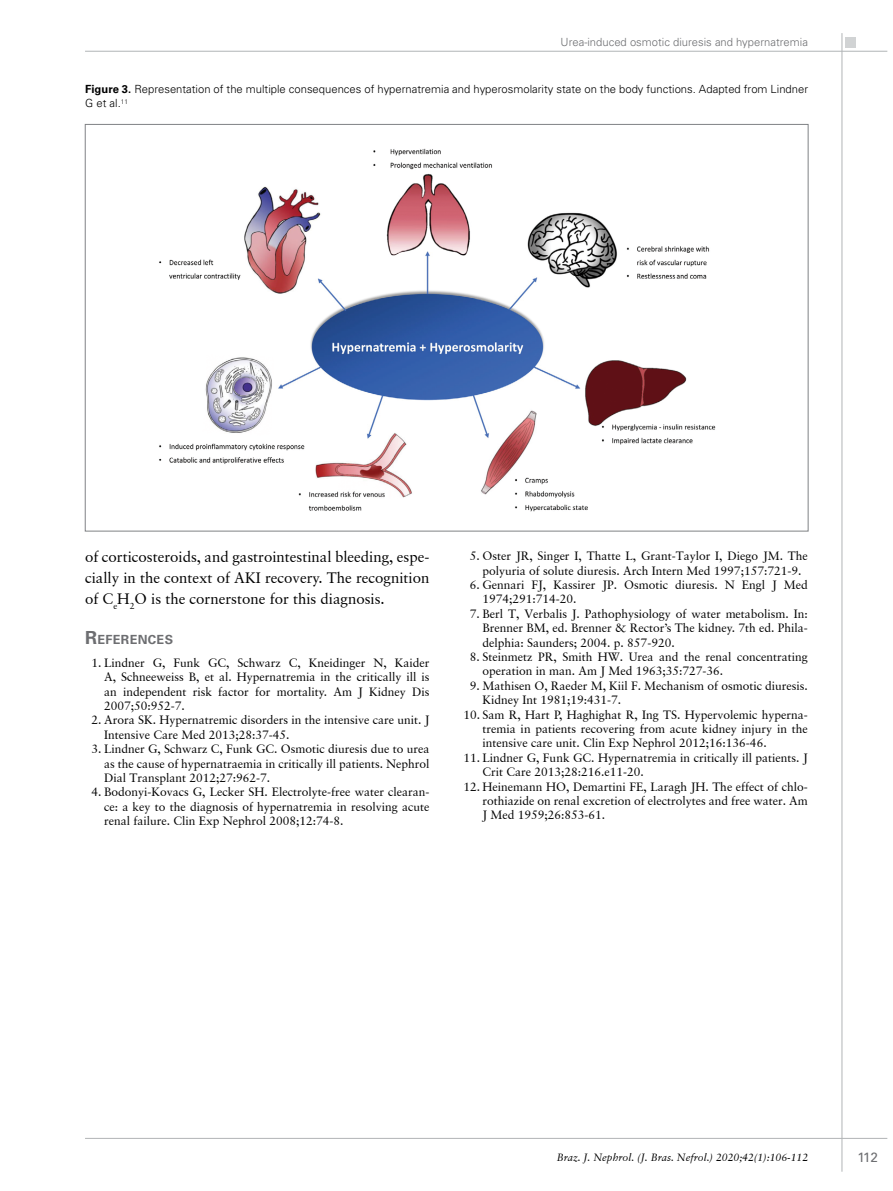
<style>
.page{position:relative;width:893px;height:1191px;background:#fff}
.page>*{position:absolute;margin:0;border:0;box-sizing:border-box;transform-origin:0 0}
.t1{font:15px/20.7px "Garamond Retrospective S Si";color:#000;text-align:justify}
.t2{font:13.5px "Univers LT Std";color:#6d6e71}
.t3{font:700 12.6px "Univers LT Std";letter-spacing:.03em;color:#6d6e71}
.t4{font:12px/14.4px "Garamond Retrospective S Si";color:#000;text-align:justify}
.t5{font:300 11.25px/14.2px "Univers LT Std";color:#000}
.t6{font:300 11.25px "Univers LT Std";color:#6d6e71}
.t7{font:italic 10.5px "Garamond Retrospective S Si";color:#000}
.s1{font-weight:700}
.s2{font-size:18px}
</style>
<div class="page">
<div style="left:845px;top:37px;width:11px;height:11px;background:#d1d3d4"></div>
<hr style="left:85px;top:51px;width:802px;height:1px;background:#b1b4b6">
<hr style="left:842px;top:33px;width:1px;height:1138px;background:#b1b4b6">
<hr style="left:85px;top:1138px;width:802px;height:1px;background:#b1b4b6">
<img style="left:159px;top:148px;width:557px;height:364px">
<p class="t6" style="left:561px;top:36px;width:249px">Urea-induced osmotic diuresis and hypernatremia</p>
<p class="t5" style="left:85px;top:82px;width:724px"><span class="s1">Figure 3.</span> Representation of the multiple consequences of hypernatremia and hyperosmolarity state on the body functions. Adapted from Lindner<br>G et al.<sup>11</sup></p>
<p class="t1" style="left:85px;top:546px;width:346px">of corticosteroids, and gastrointestinal bleeding, espe&shy;cially in the context of AKI recovery. The recognition of C<sub>e</sub>H<sub>2</sub>O is the cornerstone for this diagnosis.</p>
<p class="t3" style="left:85px;top:632px;width:90px"><span class="s2">R</span>EFERENCES</p>
<p class="t4" style="left:104px;top:655px;width:327px;text-indent:-13px">1. Lindner G, Funk GC, Schwarz C, Kneidinger N, Kaider A, Schneeweiss B, et al. Hypernatremia in the critically ill is an independent risk factor for mortality. Am J Kidney Dis 2007;50:952-7.</p>
<p class="t4" style="left:104px;top:713px;width:327px;text-indent:-13px">2. Arora SK. Hypernatremic disorders in the intensive care unit. J<br>Intensive Care Med 2013;28:37-45.</p>
<p class="t4" style="left:104px;top:741px;width:327px;text-indent:-13px">3. Lindner G, Schwarz C, Funk GC. Osmotic diuresis due to urea as the cause of hypernatraemia in critically ill patients. Nephrol Dial Transplant 2012;27:962-7.</p>
<p class="t4" style="left:104px;top:785px;width:327px;text-indent:-13px">4. Bodonyi-Kovacs G, Lecker SH. Electrolyte-free water clearan&shy;ce: a key to the diagnosis of hypernatremia in resolving acute renal failure. Clin Exp Nephrol 2008;12:74-8.</p>
<p class="t4" style="left:470px;top:548px;width:340px;text-align:center">5. Oster JR, Singer I, Thatte L, Grant-Taylor I, Diego JM. The polyuria of solute diuresis. Arch Intern Med 1997;157:721-9.</p>
<p class="t4" style="left:483px;top:577px;width:327px;text-indent:-13px">6. Gennari FJ, Kassirer JP. Osmotic diuresis. N Engl J Med<br>1974;291:714-20.</p>
<p class="t4" style="left:483px;top:606px;width:327px;text-indent:-13px">7. Berl T, Verbalis J. Pathophysiology of water metabolism. In:<br>Brenner BM, ed. Brenner &amp; Rector’s The kidney. 7th ed. Phila&shy;delphia: Saunders; 2004. p. 857-920.</p>
<p class="t4" style="left:483px;top:649px;width:327px;text-indent:-13px">8. Steinmetz PR, Smith HW. Urea and the renal concentrating operation in man. Am J Med 1963;35:727-36.</p>
<p class="t4" style="left:482px;top:678px;width:327px;text-indent:-13px">9. Mathisen O, Raeder M, Kiil F. Mechanism of osmotic diuresis.<br>Kidney Int 1981;19:431-7.</p>
<p class="t4" style="left:482px;top:707px;width:327px;text-indent:-19px">10. Sam R, Hart P, Haghighat R, Ing TS. Hypervolemic hyperna&shy;tremia in patients recovering from acute kidney injury in the intensive care unit. Clin Exp Nephrol 2012;16:136-46.</p>
<p class="t4" style="left:482px;top:750px;width:327px;text-indent:-19px">11. Lindner G, Funk GC. Hypernatremia in critically ill patients. J<br>Crit Care 2013;28:216.e11-20.</p>
<p class="t4" style="left:482px;top:779px;width:327px;text-indent:-19px">12. Heinemann HO, Demartini FE, Laragh JH. The effect of chlo&shy;rothiazide on renal excretion of electrolytes and free water. Am J Med 1959;26:853-61.</p>
<p class="t7" style="left:557px;top:1151px;width:253px">Braz. J. Nephrol. (J. Bras. Nefrol.) 2020;42(1):106-112</p>
<p class="t2" style="left:857px;top:1149px;width:22px">112</p>
</div>
